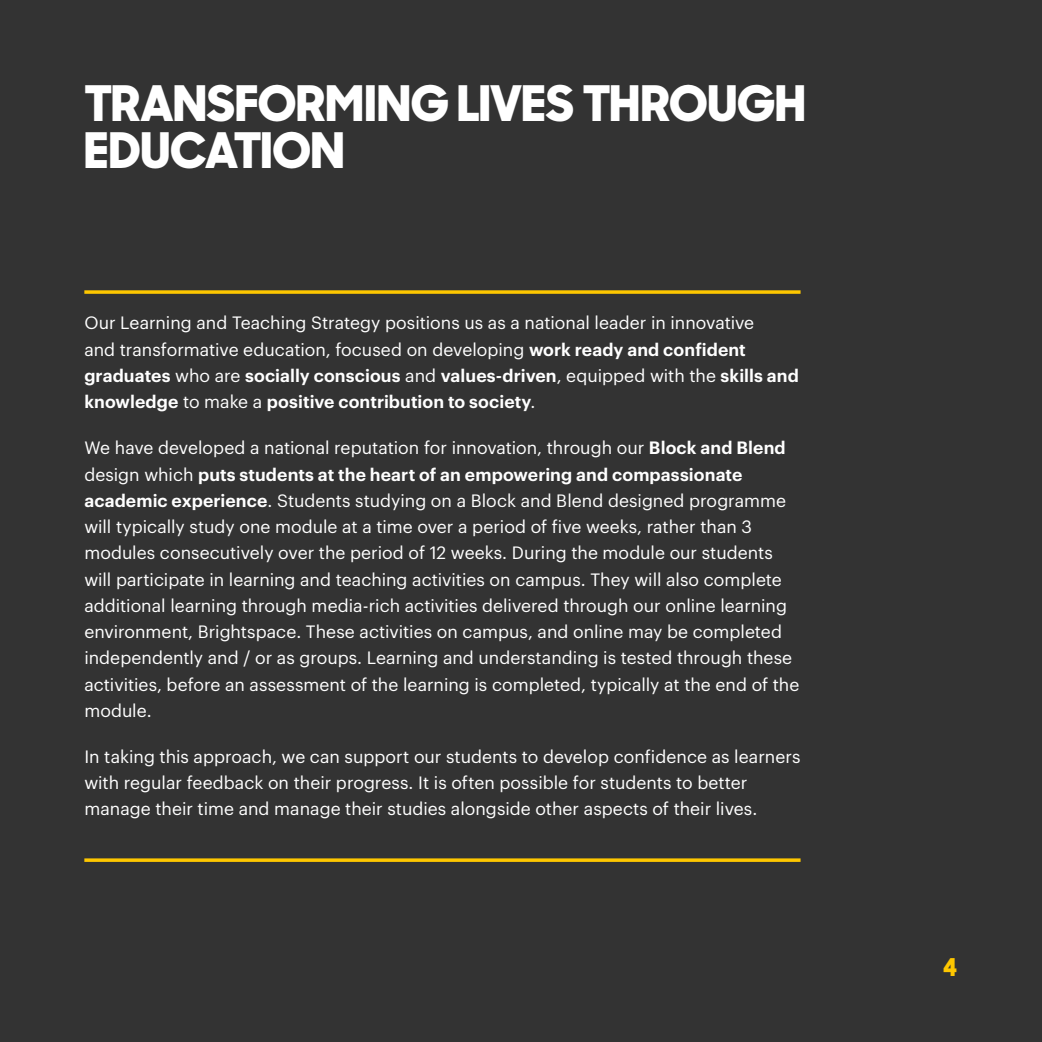
<style>
.page{position:relative;width:1042px;height:1042px;background:#333}
.page>*{position:absolute;margin:0;border:0;box-sizing:border-box;transform-origin:0 0}
.Heading_1{font:800 49px/47.2px "Sharp Sans No 1";letter-spacing:.01em;color:#fff}
.t1{font:800 24.5px "Sharp Sans No 1";color:#fec700}
.Body_Text{font:17.5px/26.2px "Graphik";color:#fff}
.s1{font-weight:600}
</style>
<div class="page">
<svg style="left:84px;top:290px;width:716px;height:4px;background:#e4b406"></svg>
<svg style="left:84px;top:858px;width:716px;height:4px;background:#e4b406"></svg>
<h1 class="Heading_1" style="left:84px;top:77px;width:722px">TRANSFORMING LIVES THROUGH<br>EDUCATION</h1>
<p class="Body_Text" style="left:84px;top:308px;width:716px">Our Learning and Teaching Strategy positions us as a national leader in innovative<br>and transformative education, focused on developing <span class="s1">work ready and confident graduates</span> who are <span class="s1">socially conscious</span> and <span class="s1">values-driven</span>, equipped with the <span class="s1">skills and knowledge</span> to make a <span class="s1">positive contribution to society</span>.</p>
<p class="Body_Text" style="left:84px;top:433px;width:716px">We have developed a national reputation for innovation, through our <span class="s1">Block and Blend </span>design which <span class="s1">puts students at the heart of an empowering and compassionate academic experience</span>. Students studying on a Block and Blend designed programme will typically study one module at a time over a period of five weeks, rather than 3 modules consecutively over the period of 12 weeks. During the module our students will participate in learning and teaching activities on campus. They will also complete additional learning through media-rich activities delivered through our online learning environment, Brightspace. These activities on campus, and online may be completed independently and / or as groups. Learning and understanding is tested through these activities, before an assessment of the learning is completed, typically at the end of the module.</p>
<p class="Body_Text" style="left:84px;top:742px;width:717px">In taking this approach, we can support our students to develop confidence as learners with regular feedback on their progress. It is often possible for students to better manage their time and manage their studies alongside other aspects of their lives.</p>
<h2 class="t1" style="left:943px;top:949px;width:16px">4</h2>
</div>
